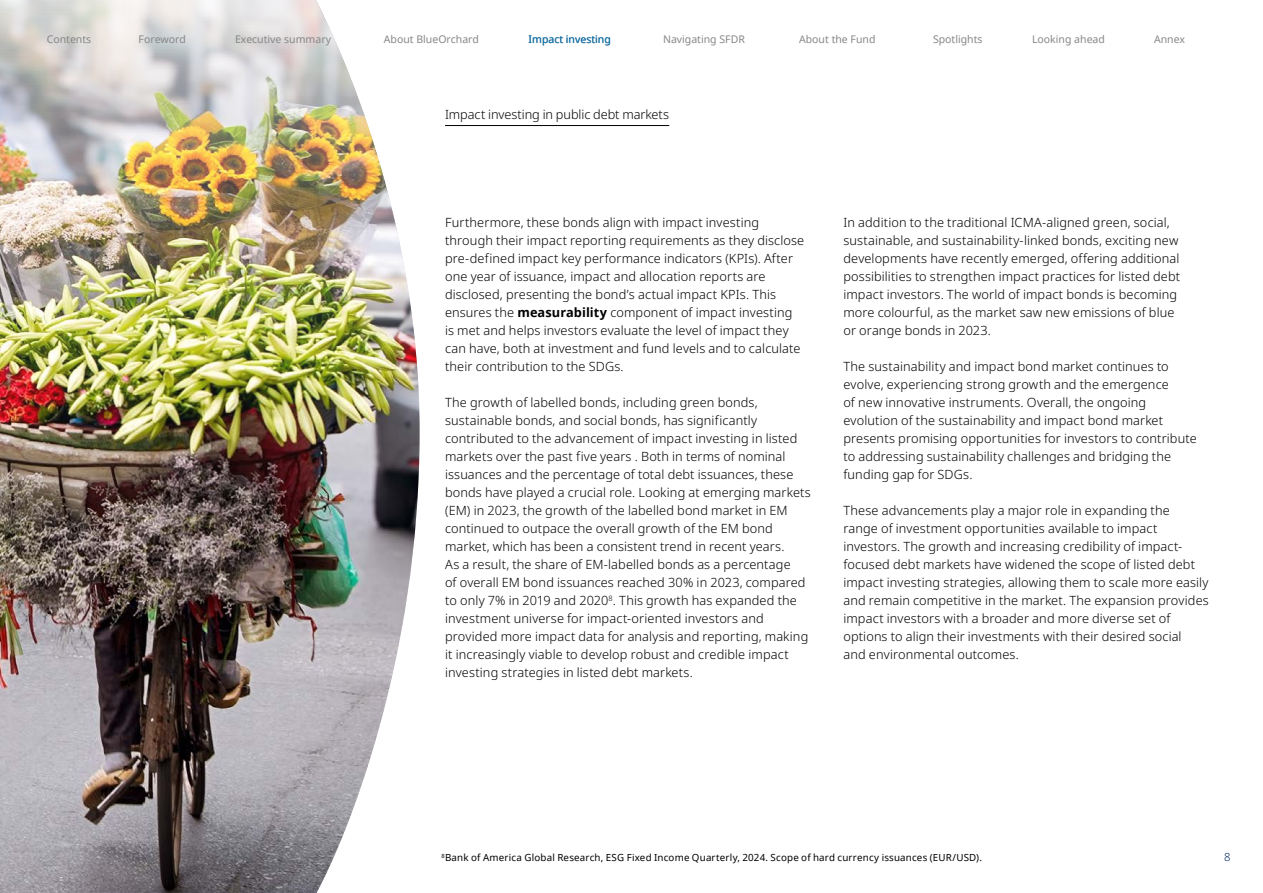
<style>
.page{position:relative;width:1263px;height:893px;background:#fff}
.page>*{position:absolute;margin:0;border:0;box-sizing:border-box;transform-origin:0 0}
.t1{font:300 12.75px/18px "Noto Sans";letter-spacing:.01em;color:#000}
.t2{font:300 11.25px "Noto Sans";color:#002a5e}
.t3{font:10.5px "Noto Sans";color:#878787}
.t4{font:10.5px "Noto Sans";color:#0074b7}
.t5{font:9.75px "Noto Sans";letter-spacing:.02em;color:#000}
.s1{font-weight:700}
</style>
<div class="page">
<img style="left:0;top:0;width:420px;height:893px">
<hr style="left:445px;top:125px;width:224px;height:1px;background:#000">
<p class="t3" style="left:47px;top:32px;width:46px">Contents</p>
<p class="t3" style="left:139px;top:32px;width:49px">Foreword</p>
<p class="t3" style="left:235px;top:32px;width:97px">Executive summary</p>
<p class="t3" style="left:384px;top:32px;width:97px">About BlueOrchard</p>
<p class="t4" style="left:529px;top:32px;width:84px">Impact investing</p>
<p class="t3" style="left:663px;top:32px;width:83px">Navigating SFDR</p>
<p class="t3" style="left:799px;top:32px;width:78px">About the Fund</p>
<p class="t3" style="left:933px;top:32px;width:51px">Spotlights</p>
<p class="t3" style="left:1032px;top:32px;width:74px">Looking ahead</p>
<p class="t3" style="left:1154px;top:32px;width:33px">Annex</p>
<p class="t1" style="left:445px;top:105px;width:225px">Impact investing in public debt markets</p>
<p class="t1" style="left:445px;top:213px;width:361px">Furthermore, these bonds align with impact investing through their impact reporting requirements as they disclose pre-defined impact key performance indicators (KPIs). After one year of issuance, impact and allocation reports are disclosed, presenting the bond’s actual impact KPIs. This ensures the <span class="s1">measurability</span> component of impact investing is met and helps investors evaluate the level of impact they can have, both at investment and fund levels and to calculate their contribution to the SDGs.</p>
<p class="t1" style="left:445px;top:393px;width:367px">The growth of labelled bonds, including green bonds, sustainable bonds, and social bonds, has significantly contributed to the advancement of impact investing in listed markets over the past five years . Both in terms of nominal issuances and the percentage of total debt issuances, these bonds have played a crucial role. Looking at emerging markets (EM) in 2023, the growth of the labelled bond market in EM continued to outpace the overall growth of the EM bond market, which has been a consistent trend in recent years.<br>As a result, the share of EM-labelled bonds as a percentage<br>of overall EM bond issuances reached 30% in 2023, compared to only 7% in 2019 and 2020<sup>8</sup>. This growth has expanded the investment universe for impact-oriented investors and provided more impact data for analysis and reporting, making it increasingly viable to develop robust and credible impact investing strategies in listed debt markets.</p>
<p class="t1" style="left:843px;top:213px;width:338px">In addition to the traditional ICMA-aligned green, social, sustainable, and sustainability-linked bonds, exciting new developments have recently emerged, offering additional possibilities to strengthen impact practices for listed debt impact investors. The world of impact bonds is becoming more colourful, as the market saw new emissions of blue or orange bonds in 2023.</p>
<p class="t1" style="left:843px;top:358px;width:355px">The sustainability and impact bond market continues to evolve, experiencing strong growth and the emergence<br>of new innovative instruments. Overall, the ongoing evolution of the sustainability and impact bond market presents promising opportunities for investors to contribute to addressing sustainability challenges and bridging the funding gap for SDGs.</p>
<p class="t1" style="left:843px;top:502px;width:367px">These advancements play a major role in expanding the<br>range of investment opportunities available to impact investors. The growth and increasing credibility of impact&shy;focused debt markets have widened the scope of listed debt impact investing strategies, allowing them to scale more easily and remain competitive in the market. The expansion provides impact investors with a broader and more diverse set of options to align their investments with their desired social<br>and environmental outcomes.</p>
<p class="t5" style="left:442px;top:851px;width:542px"><sup>8</sup>Bank of America Global Research, ESG Fixed Income Quarterly, 2024. Scope of hard currency issuances (EUR/USD).</p>
<p class="t2" style="left:1224px;top:849px;width:8px">8</p>
</div>
